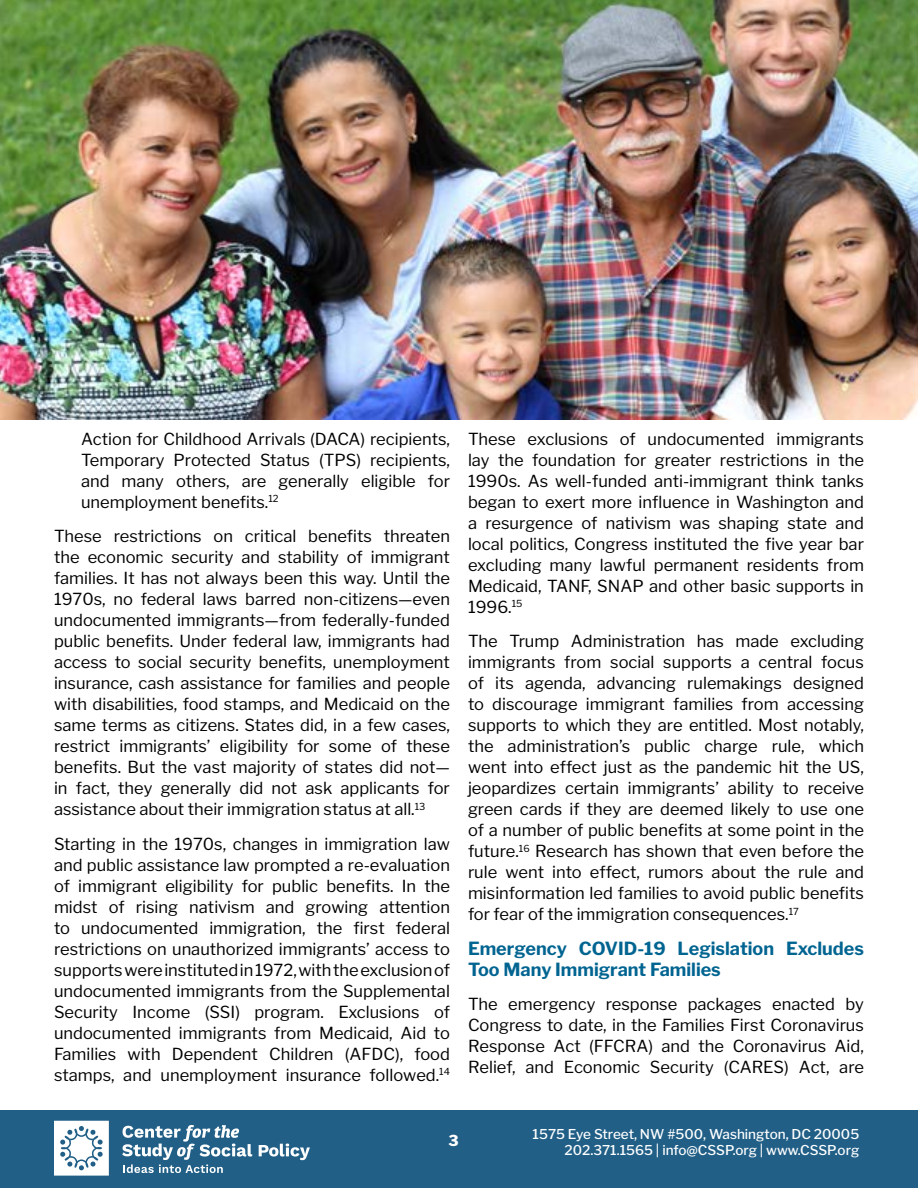
<style>
.page{position:relative;width:918px;height:1188px;background:#fff}
.page>*{position:absolute;margin:0;border:0;box-sizing:border-box;transform-origin:0 0}
.t1{font:700 18px/21px "Libre Franklin";color:#006491}
.t2{font:16.5px/21px "Libre Franklin";color:#000;text-align:justify}
.t3{font:800 15px "Libre Franklin";color:#fff}
.t4{font:500 13.5px/16.2px "Libre Franklin";color:#fff;text-align:right}
</style>
<div class="page">
<div style="left:0;top:1110px;width:918px;height:78px;background:#215f87"></div>
<svg style="left:259px;top:1144px;width:51px;height:16px"></svg>
<svg style="left:122px;top:1125px;width:130px;height:48px"></svg>
<svg style="left:54px;top:1121px;width:55px;height:55px"></svg>
<img style="left:0;top:0;width:918px;height:419px">
<p class="t2" style="left:81px;top:428px;width:371px">Action for Childhood Arrivals (DACA) recipients, Temporary Protected Status (TPS) recipients, and many others, are generally eligible for unemployment benefits.<sup>12</sup></p>
<p class="t2" style="left:54px;top:526px;width:398px">These restrictions on critical benefits threaten the economic security and stability of immigrant families. It has not always been this way. Until the 1970s, no federal laws barred non-citizens—even undocumented immigrants—from federally-funded public benefits. Under federal law, immigrants had access to social security benefits, unemployment insurance, cash assistance for families and people with disabilities, food stamps, and Medicaid on the same terms as citizens. States did, in a few cases, restrict immigrants’ eligibility for some of these benefits. But the vast majority of states did not— in fact, they generally did not ask applicants for assistance about their immigration status at all.<sup>13</sup></p>
<p class="t2" style="left:54px;top:833px;width:398px">Starting in the 1970s, changes in immigration law and public assistance law prompted a re-evaluation of immigrant eligibility for public benefits. In the midst of rising nativism and growing attention to undocumented immigration, the first federal restrictions on unauthorized immigrants’ access to supports were instituted in 1972, with the exclusion of undocumented immigrants from the Supplemental Security Income (SSI) program. Exclusions of undocumented immigrants from Medicaid, Aid to Families with Dependent Children (AFDC), food stamps, and unemployment insurance followed.<sup>14</sup></p>
<p class="t2" style="left:468px;top:428px;width:398px">These exclusions of undocumented immigrants lay the foundation for greater restrictions in the 1990s. As well-funded anti-immigrant think tanks began to exert more influence in Washington and a resurgence of nativism was shaping state and local politics, Congress instituted the five year bar excluding many lawful permanent residents from Medicaid, TANF, SNAP and other basic supports in 1996.<sup>15</sup></p>
<p class="t2" style="left:468px;top:631px;width:398px">The Trump Administration has made excluding immigrants from social supports a central focus of its agenda, advancing rulemakings designed to discourage immigrant families from accessing supports to which they are entitled. Most notably, the administration’s public charge rule, which went into effect just as the pandemic hit the US, jeopardizes certain immigrants’ ability to receive green cards if they are deemed likely to use one of a number of public benefits at some point in the future.<sup>16</sup> Research has shown that even before the rule went into effect, rumors about the rule and misinformation led families to avoid public benefits for fear of the immigration consequences.<sup>17</sup></p>
<p class="t1" style="left:468px;top:938px;width:398px">Emergency COVID-19 Legislation Excludes<br>Too Many Immigrant Families</p>
<p class="t2" style="left:468px;top:994px;width:398px">The emergency response packages enacted by Congress to date, in the Families First Coronavirus Response Act (FFCRA) and the Coronavirus Aid, Relief, and Economic Security (CARES) Act, are</p>
<p class="t3" style="left:449px;top:1131px;width:12px">3</p>
<p class="t4" style="left:533px;top:1126px;width:328px">1575 Eye Street, NW #500, Washington, DC 20005<br>202.371.1565 | info@CSSP.org | www.CSSP.org</p>
</div>
